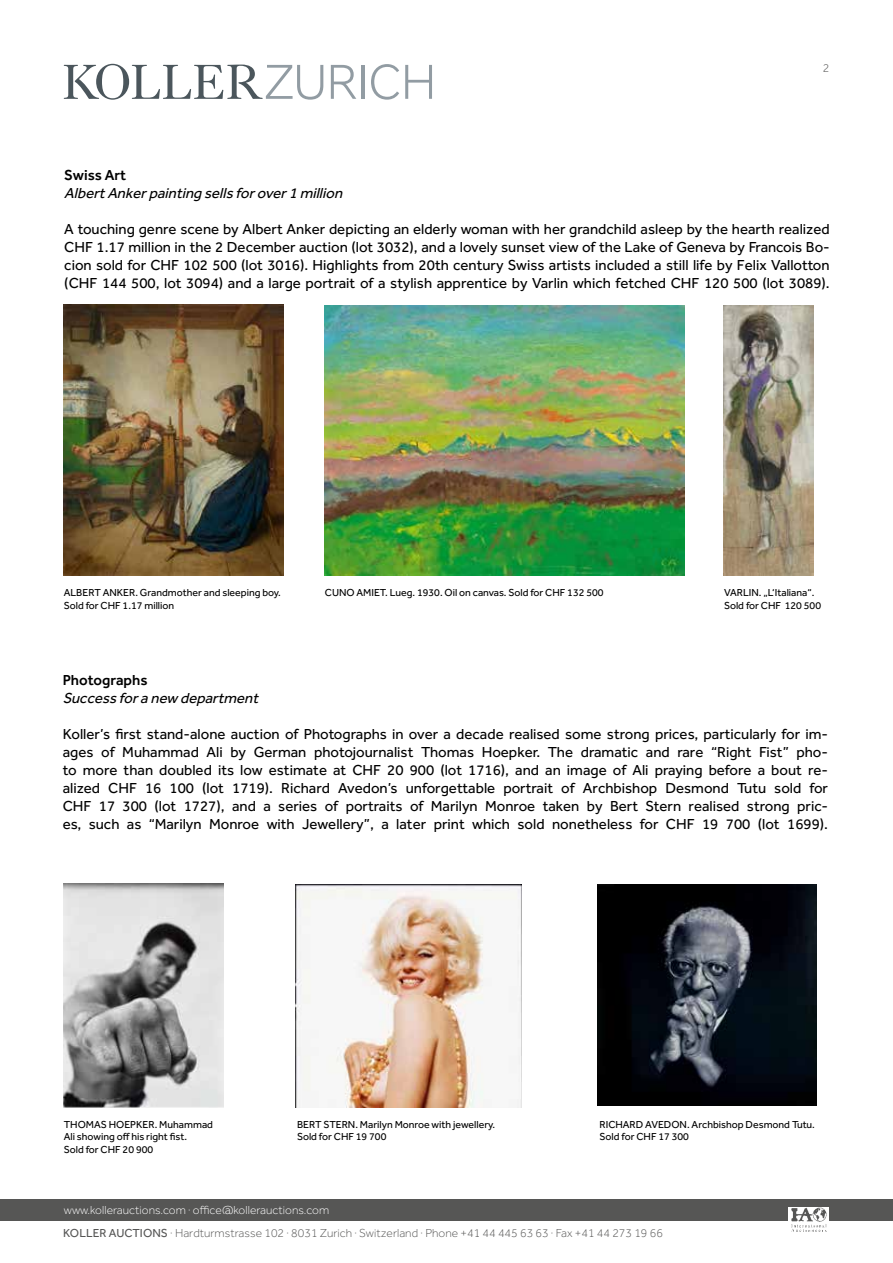
<style>
.page{position:relative;width:893px;height:1263px;background:#fff}
.page>*{position:absolute;margin:0;border:0;box-sizing:border-box;transform-origin:0 0}
.t1{font:15px/18px "Effra";color:#000;text-align:justify}
.t2{font:italic 15px "Effra";color:#000}
.t3{font:500 15px "Effra";color:#000}
.t4{font:300 12px "Effra";letter-spacing:.005em;color:#565655}
.t5{font:300 12px "Effra";letter-spacing:.005em;color:#fff}
.t6{font:10.5px/12.6px "Effra";color:#000}
.s1{font-weight:400}
</style>
<div class="page">
<svg style="left:64px;top:64px;width:259px;height:36px"></svg>
<svg style="left:331px;top:65px;width:25px;height:34px"></svg>
<hr style="left:362px;top:65px;width:3px;height:34px;background:#929ca3">
<svg style="left:371px;top:64px;width:28px;height:36px"></svg>
<svg style="left:405px;top:65px;width:27px;height:34px"></svg>
<div style="left:0;top:1199px;width:893px;height:22px;background:#565655"></div>
<div style="left:789px;top:1208px;width:40px;height:24px;background:#fff"></div>
<img style="left:791px;top:1208px;width:36px;height:24px">
<img style="left:63px;top:304px;width:221px;height:271px">
<img style="left:723px;top:305px;width:90px;height:270px">
<img style="left:325px;top:305px;width:360px;height:270px">
<img style="left:64px;top:883px;width:159px;height:224px">
<img style="left:295px;top:884px;width:226px;height:223px">
<img style="left:597px;top:884px;width:219px;height:221px">
<p class="t4" style="left:823px;top:61px;width:8px">2</p>
<p class="t3" style="left:64px;top:166px;width:63px">Swiss Art</p>
<p class="t2" style="left:64px;top:184px;width:283px">AlbertAnkerpainting sellsforover1 million</p>
<p class="t1" style="left:64px;top:220px;width:767px">A touching genre scene by Albert Anker depicting an elderly woman with her grandchild asleep by the hearth realized CHF 1.17 million in the 2 December auction (lot 3032), and a lovely sunset view of the Lake of Geneva by Francois Bo&shy;cion sold for CHF 102 500 (lot 3016). Highlights from 20th century Swiss artists included a still life by Felix Vallotton (CHF 144 500, lot 3094) and a large portrait of a stylish apprentice by Varlin which fetched CHF 120 500 (lot 3089).</p>
<p class="t6" style="left:64px;top:586px;width:219px">ALBERT ANKER. Grandmother and sleeping boy.<br>Sold for CHF 1.17 million</p>
<p class="t6" style="left:325px;top:586px;width:280px">CUNO AMIET. Lueg. 1930. Oil on canvas. Sold for CHF 132 500</p>
<p class="t6" style="left:724px;top:586px;width:99px">VARLIN. „L‘Italiana“.<br>Sold for CHF 120 500</p>
<p class="t3" style="left:63px;top:671px;width:86px">Photographs</p>
<p class="t2" style="left:63px;top:689px;width:201px">Successfora new department</p>
<p class="t1" style="left:63px;top:725px;width:767px">Koller’s first stand-alone auction of Photographs in over a decade realised some strong prices, particularly for im&shy;ages of Muhammad Ali by German photojournalist Thomas Hoepker. The dramatic and rare “Right Fist” pho&shy;to more than doubled its low estimate at CHF 20 900 (lot 1716), and an image of Ali praying before a bout re&shy;alized CHF 16 100 (lot 1719). Richard Avedon’s unforgettable portrait of Archbishop Desmond Tutu sold for CHF 17 300 (lot 1727), and a series of portraits of Marilyn Monroe taken by Bert Stern realised strong pric&shy;es, such as “Marilyn Monroe with Jewellery”, a later print which sold nonetheless for CHF 19 700 (lot 1699).</p>
<p class="t6" style="left:64px;top:1118px;width:151px">THOMAS HOEPKER. Muhammad<br>Ali showing off his right fist.<br>Sold for CHF 20 900</p>
<p class="t6" style="left:297px;top:1118px;width:200px">BERT STERN. Marilyn Monroe with jewellery.<br>Sold for CHF 19 700</p>
<p class="t6" style="left:600px;top:1118px;width:217px">RICHARD AVEDON. Archbishop Desmond Tutu.<br>Sold for CHF 17 300</p>
<p class="t5" style="left:64px;top:1203px;width:267px">www.kollerauctions.com · office@kollerauctions.com</p>
<p class="t4" style="left:63px;top:1226px;width:601px"><span class="s1">KOLLER AUCTIONS</span> · Hardturmstrasse 102 · 8031 Zurich · Switzerland · Phone +41 44 445 63 63 · Fax +41 44 273 19 66</p>
</div>
